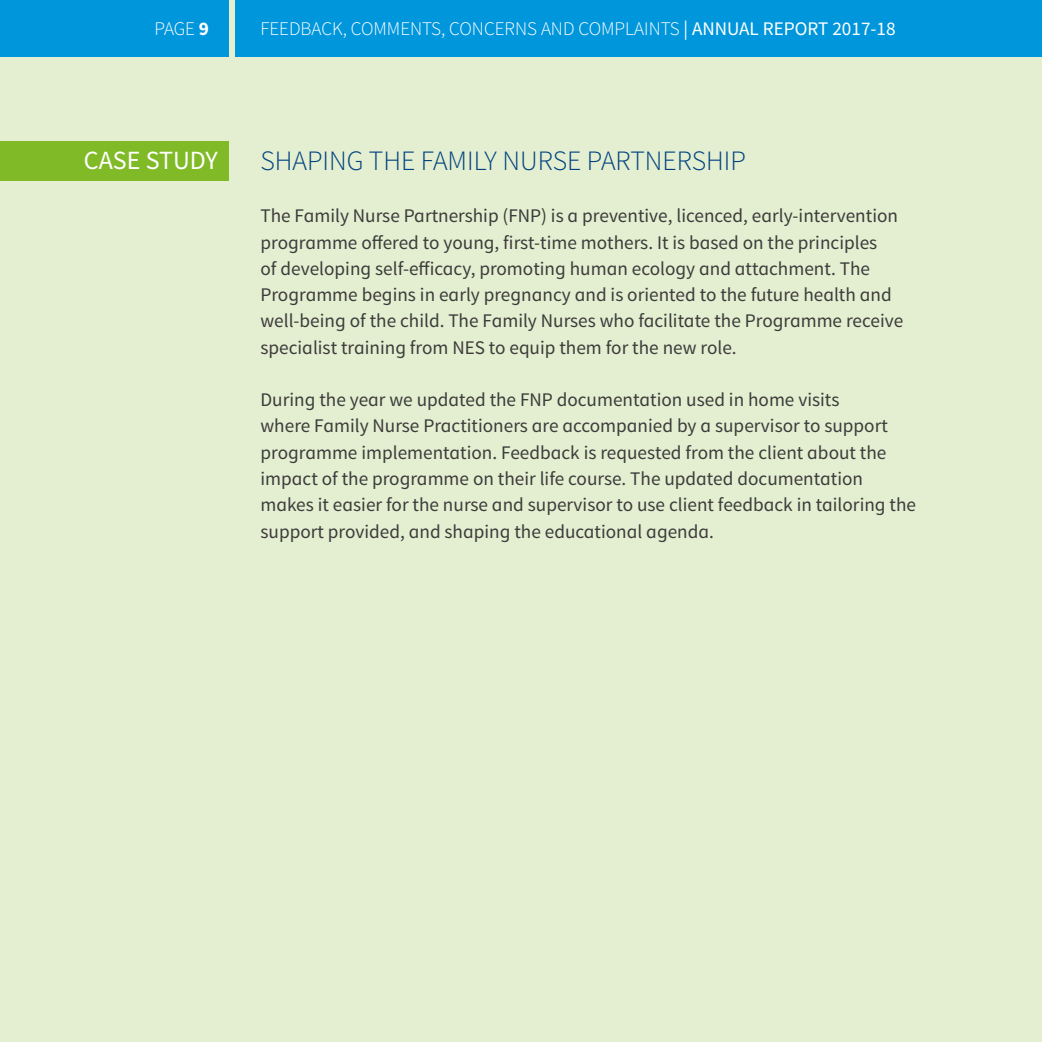
<style>
.page{position:relative;width:1042px;height:1042px;background:#e4eed0}
.page>*{position:absolute;margin:0;border:0;box-sizing:border-box;transform-origin:0 0}
.t1{font:300 28px "Source Sans Pro";color:#004380}
.t2{font:26.25px "Source Sans Pro";color:#fff}
.t3{font:19.25px/26.2px "Source Sans Pro";color:#3c3c3b}
.t4{font:300 19.25px "Source Sans Pro";color:#fff}
.s1{font-weight:700}
.s2{font-weight:400}
</style>
<div class="page">
<div style="left:0;top:141px;width:228px;height:40px;background:#80ba27"></div>
<div style="left:0;top:0;width:228px;height:56px;background:#0096dc"></div>
<div style="left:236px;top:0;width:806px;height:56px;background:#0096dc"></div>
<p class="t4" style="left:154px;top:17px;width:56px">PAGE <span class="s1">9</span></p>
<p class="t4" style="left:260px;top:17px;width:637px">FEEDBACK, COMMENTS, CONCERNS AND COMPLAINTS <span class="s2">| ANNUAL REPORT 2017-18</span></p>
<h2 class="t2" style="left:84px;top:144px;width:135px">CASE STUDY</h2>
<h1 class="t1" style="left:260px;top:144px;width:487px">SHAPING THE FAMILY NURSE PARTNERSHIP</h1>
<p class="t3" style="left:260px;top:203px;width:644px">The Family Nurse Partnership (FNP) is a preventive, licenced, early-intervention programme offered to young, first-time mothers. It is based on the principles<br>of developing self-efficacy, promoting human ecology and attachment. The Programme begins in early pregnancy and is oriented to the future health and well-being of the child. The Family Nurses who facilitate the Programme receive specialist training from NES to equip them for the new role.</p>
<p class="t3" style="left:260px;top:387px;width:657px">During the year we updated the FNP documentation used in home visits<br>where Family Nurse Practitioners are accompanied by a supervisor to support programme implementation. Feedback is requested from the client about the impact of the programme on their life course. The updated documentation makes it easier for the nurse and supervisor to use client feedback in tailoring the support provided, and shaping the educational agenda.</p>
</div>
